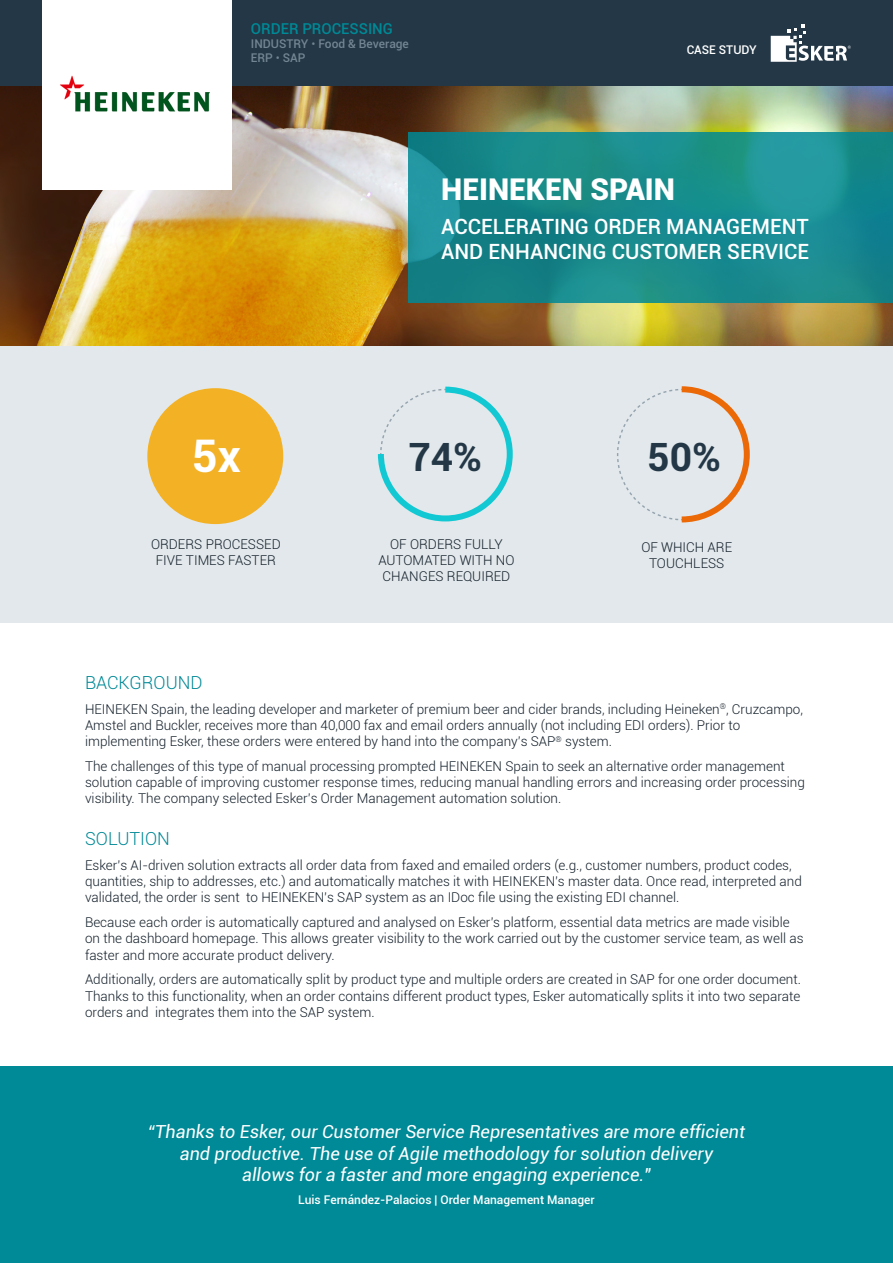
<style>
.page{position:relative;width:893px;height:1263px;background:#fff}
.page>*{position:absolute;margin:0;border:0;box-sizing:border-box;transform-origin:0 0}
.t1{font:700 45px "Roboto";color:#fff}
.t2{font:700 39px "Roboto";color:#233746}
.t3{font:900 30px "Roboto";color:#fff}
.t4{font:500 21px/25.2px "Roboto";color:#fff}
.t5{font:italic 18px/21.6px "Roboto";color:#fff;text-align:center}
.t6{font:300 18px "Roboto";color:#008996}
.t7{font:500 15px "Roboto";color:#008996}
.t8{font:300 13.5px/16.2px "Roboto";color:#121e29}
.t9{font:500 12px "Roboto";color:#fff}
.t10{font:500 12px/14.4px "Roboto";color:#738592}
.s1{font-weight:400}
</style>
<div class="page">
<div style="left:0;top:344px;width:893px;height:279px;background:#e2e8eb"></div>
<div style="left:150px;top:391px;width:130px;height:130px;background:#f3b125;border-radius:50%"></div>
<div style="left:147px;top:388px;width:136px;height:136px;border:6px solid #f3b125;border-radius:50%"></div>
<svg style="left:617px;top:386px;width:133px;height:137px"></svg>
<img style="left:0;top:85px;width:893px;height:261px">
<svg style="left:408px;top:133px;width:485px;height:170px;background:#188a8d"></svg>
<div style="left:0;top:1066px;width:893px;height:197px;background:#008996"></div>
<div style="left:0;top:0;width:893px;height:85px;background:#233746"></div>
<div style="left:43px;top:0;width:189px;height:189px;background:#fff"></div>
<img style="left:60px;top:75px;width:150px;height:37px">
<svg style="left:771px;top:24px;width:80px;height:38px"></svg>
<svg style="left:377px;top:386px;width:136px;height:136px"></svg>
<p class="t7" style="left:251px;top:18px;width:144px">ORDER PROCESSING</p>
<p class="t10" style="left:251px;top:36px;width:160px">INDUSTRY <span class="s1">•</span> Food &amp; Beverage<br>ERP <span class="s1">•</span> SAP</p>
<p class="t9" style="left:687px;top:41px;width:72px">CASE STUDY</p>
<h3 class="t3" style="left:441px;top:169px;width:235px">HEINEKEN SPAIN</h3>
<h3 class="t4" style="left:441px;top:213px;width:369px">ACCELERATING ORDER MANAGEMENT<br>AND ENHANCING CUSTOMER SERVICE</h3>
<h1 class="t1" style="left:192px;top:424px;width:50px">5x</h1>
<h2 class="t2" style="left:409px;top:429px;width:75px">74%</h2>
<h2 class="t2" style="left:647px;top:429px;width:75px">50%</h2>
<p class="t8" style="left:151px;top:535px;width:131px;text-align:center">ORDERS PROCESSED<br>FIVE TIMES FASTER</p>
<p class="t8" style="left:378px;top:535px;width:138px;text-align:center">OF ORDERS FULLY<br>AUTOMATED WITH NO<br>CHANGES REQUIRED</p>
<p class="t8" style="left:641px;top:538px;width:92px;text-align:center">OF WHICH ARE<br>TOUCHLESS</p>
<h3 class="t6" style="left:85px;top:670px;width:119px">BACKGROUND</h3>
<p class="t8" style="left:85px;top:700px;width:719px">HEINEKEN Spain, the leading developer and marketer of premium beer and cider brands, including Heineken<sup>®</sup>, Cruzcampo,<br>Amstel and Buckler, receives more than 40,000 fax and email orders annually (not including EDI orders). Prior to implementing Esker, these orders were entered by hand into the company’s SAP<sup>®</sup> system.</p>
<p class="t8" style="left:85px;top:757px;width:721px">The challenges of this type of manual processing prompted HEINEKEN Spain to seek an alternative order management solution capable of improving customer response times, reducing manual handling errors and increasing order processing visibility. The company selected Esker’s Order Management automation solution.</p>
<h3 class="t6" style="left:85px;top:826px;width:86px">SOLUTION</h3>
<p class="t8" style="left:85px;top:857px;width:718px">Esker’s AI-driven solution extracts all order data from faxed and emailed orders (e.g., customer numbers, product codes, quantities, ship to addresses, etc.) and automatically matches it with HEINEKEN’s master data. Once read, interpreted and validated, the order is sent to HEINEKEN’s SAP system as an IDoc file using the existing EDI channel.</p>
<p class="t8" style="left:85px;top:914px;width:720px">Because each order is automatically captured and analysed on Esker's platform, essential data metrics are made visible on the dashboard homepage. This allows greater visibility to the work carried out by the customer service team, as well as faster and more accurate product delivery.</p>
<p class="t8" style="left:85px;top:971px;width:717px;text-align:justify">Additionally, orders are automatically split by product type and multiple orders are created in SAP for one order document.<br>Thanks to this functionality, when an order contains different product types, Esker automatically splits it into two separate orders and integrates them into the SAP system.</p>
<h3 class="t5" style="left:148px;top:1120px;width:599px">“Thanks to Esker, our Customer Service Representatives are more efficient and productive. The use of Agile methodology for solution delivery<br>allows for a faster and more engaging experience."</h3>
<p class="t9" style="left:298px;top:1191px;width:298px">Luis Fernández-Palacios | Order Management Manager</p>
</div>
